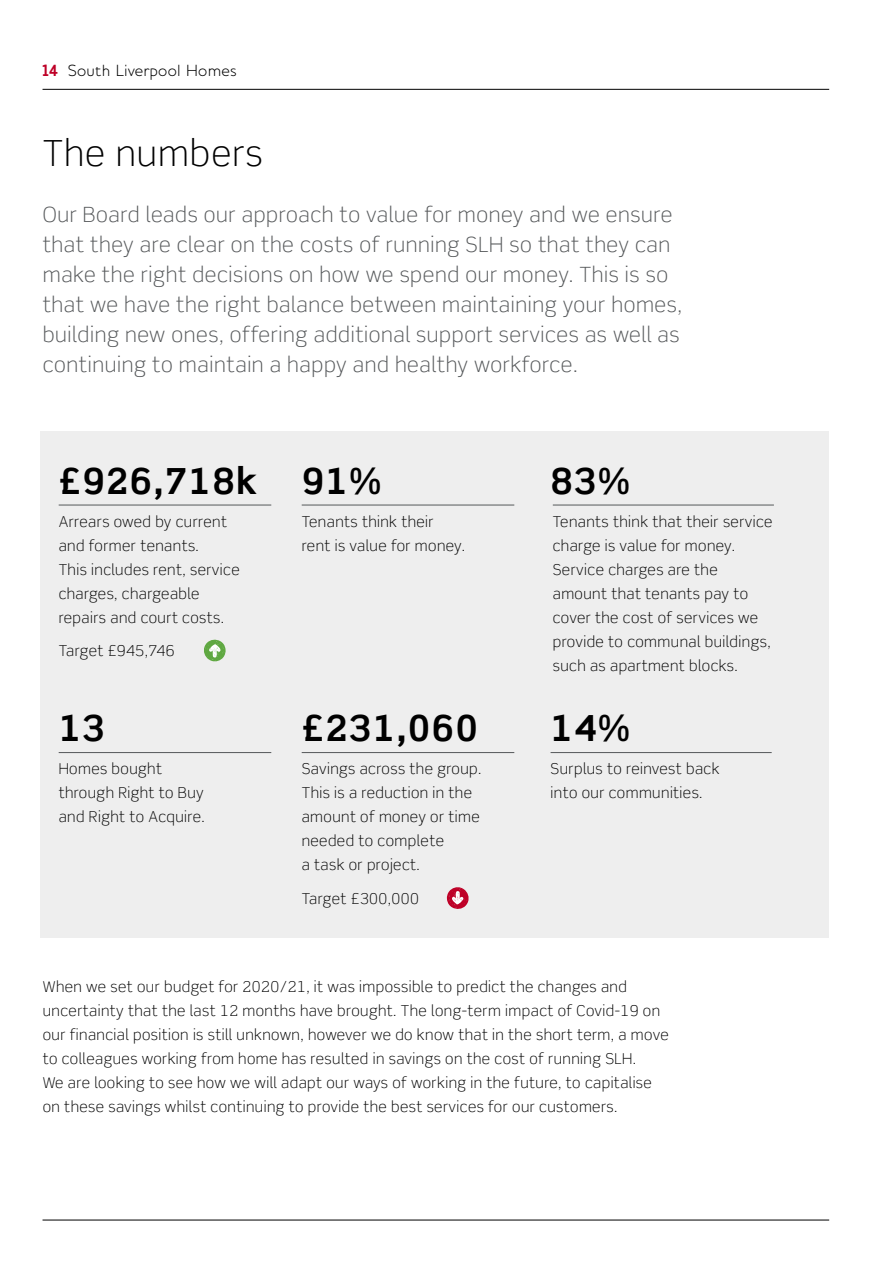
<style>
.page{position:relative;width:893px;height:1263px;background:#fff}
.page>*{position:absolute;margin:0;border:0;box-sizing:border-box;transform-origin:0 0}
.t1{font:700 36px "Scene Pro";letter-spacing:.03em;color:#000}
.t2{font:300 36px "Scene Pro";letter-spacing:.03em;color:#000}
.t3{font:300 21px/30px "Scene Pro";letter-spacing:.03em;color:#55585a}
.t4{font:300 16.5px "Houschka";letter-spacing:.02em;color:#000}
.t5{font:300 15px/24px "Scene Pro";letter-spacing:.03em;color:#000}
.s1{font-weight:700;color:#be0027}
</style>
<div class="page">
<div style="left:40px;top:432px;width:789px;height:506px;background:#eee"></div>
<hr style="left:43px;top:89px;width:786px;height:1px;background:#000">
<hr style="left:43px;top:1219px;width:786px;height:1px;background:#000">
<hr style="left:302px;top:505px;width:212px;height:1px;background:#55585a">
<hr style="left:553px;top:505px;width:221px;height:1px;background:#55585a">
<hr style="left:59px;top:505px;width:212px;height:1px;background:#55585a">
<svg style="left:204px;top:639px;width:22px;height:23px"></svg>
<hr style="left:302px;top:752px;width:212px;height:1px;background:#55585a">
<hr style="left:551px;top:752px;width:221px;height:1px;background:#55585a">
<hr style="left:59px;top:752px;width:212px;height:1px;background:#55585a">
<svg style="left:447px;top:887px;width:22px;height:22px"></svg>
<p class="t4" style="left:43px;top:61px;width:195px"><span class="s1">14</span> South Liverpool Homes</p>
<h1 class="t2" style="left:43px;top:132px;width:222px">The numbers</h1>
<p class="t3" style="left:43px;top:200px;width:641px">Our Board leads our approach to value for money and we ensure that they are clear on the costs of running SLH so that they can make the right decisions on how we spend our money. This is so that we have the right balance between maintaining your homes, building new ones, offering additional support services as well as continuing to maintain a happy and healthy workforce.</p>
<h1 class="t1" style="left:59px;top:458px;width:200px">£926,718k</h1>
<p class="t5" style="left:59px;top:509px;width:183px">Arrears owed by current and former tenants.<br>This includes rent, service charges, chargeable repairs and court costs.</p>
<p class="t5" style="left:59px;top:639px;width:117px">Target £945,746</p>
<h1 class="t1" style="left:59px;top:706px;width:48px">13</h1>
<p class="t5" style="left:59px;top:757px;width:148px">Homes bought through Right to Buy and Right to Acquire.</p>
<h1 class="t1" style="left:302px;top:458px;width:81px">91%</h1>
<p class="t5" style="left:302px;top:509px;width:165px">Tenants think their rent is value for money.</p>
<h1 class="t1" style="left:302px;top:706px;width:178px">£231,060</h1>
<p class="t5" style="left:302px;top:757px;width:181px">Savings across the group.<br>This is a reduction in the amount of money or time needed to complete<br>a task or project.</p>
<p class="t5" style="left:302px;top:887px;width:119px">Target £300,000</p>
<h1 class="t1" style="left:551px;top:458px;width:81px">83%</h1>
<p class="t5" style="left:553px;top:509px;width:221px">Tenants think that their service charge is value for money.<br>Service charges are the amount that tenants pay to cover the cost of services we provide to communal buildings, such as apartment blocks.</p>
<h1 class="t1" style="left:551px;top:706px;width:81px">14%</h1>
<p class="t5" style="left:551px;top:757px;width:170px">Surplus to reinvest back into our communities.</p>
<p class="t5" style="left:43px;top:974px;width:627px">When we set our budget for 2020/21, it was impossible to predict the changes and uncertainty that the last 12 months have brought. The long-term impact of Covid-19 on our financial position is still unknown, however we do know that in the short term, a move to colleagues working from home has resulted in savings on the cost of running SLH.<br>We are looking to see how we will adapt our ways of working in the future, to capitalise on these savings whilst continuing to provide the best services for our customers.</p>
</div>
